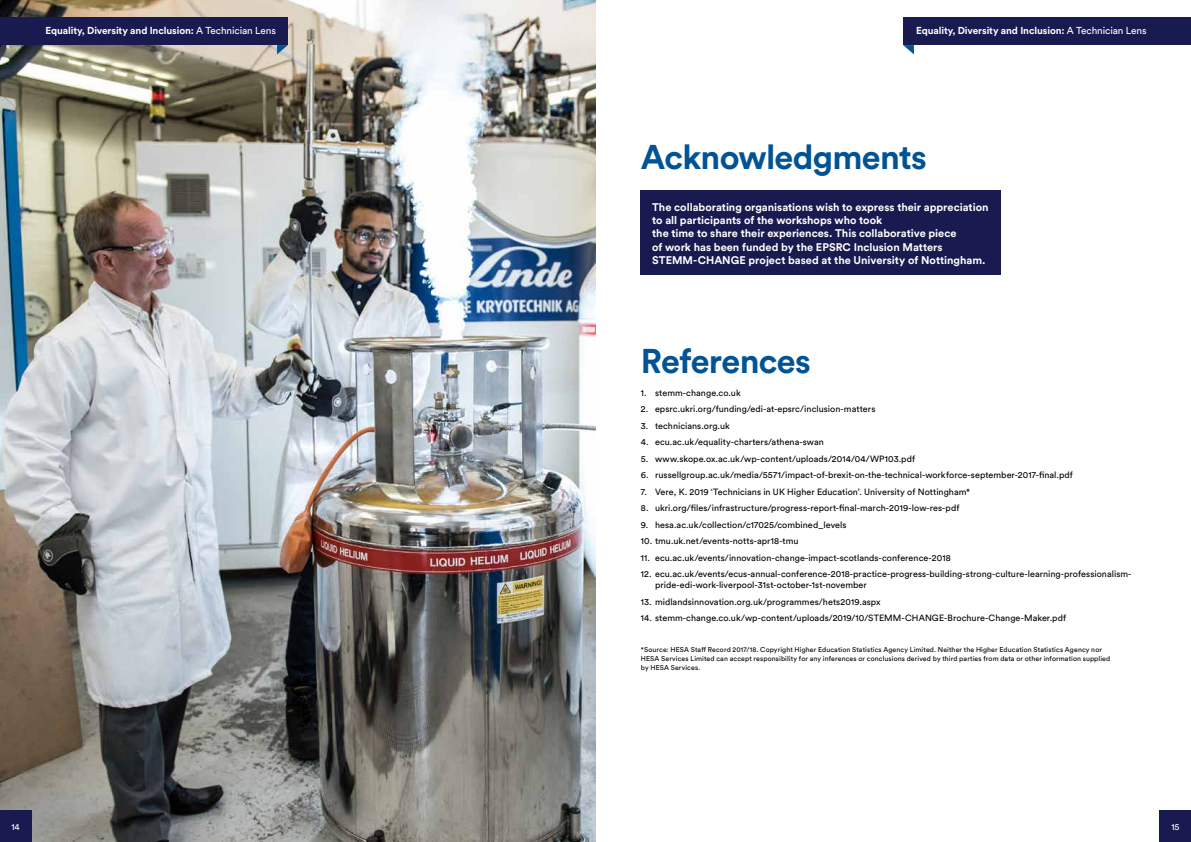
<style>
.page{position:relative;width:1191px;height:842px;background:#fff}
.page>*{position:absolute;margin:0;border:0;box-sizing:border-box;transform-origin:0 0}
.t1{font:700 34px "Circular Pro";letter-spacing:-.02em;color:#005496}
.t2{font:700 11px/13.2px "Circular Pro";color:#fff}
.t3{font:700 10px "Circular Pro";letter-spacing:-.01em;color:#fff}
.t4{font:9px/11px "Circular Pro";letter-spacing:.005em;color:#000}
.t5{font:9px "Circular Pro";color:#fff}
.t6{font:7px/9px "Circular Pro";letter-spacing:.015em;color:#000}
.s1{font-weight:400}
</style>
<div class="page">
<img style="left:0;top:0;width:595px;height:842px">
<div style="left:641px;top:191px;width:360px;height:84px;background:#191a50"></div>
<div style="left:0;top:811px;width:31px;height:31px;background:#191a50"></div>
<div style="left:1159px;top:811px;width:32px;height:31px;background:#191a50"></div>
<div style="left:0;top:18px;width:288px;height:27px;background:#191a50"></div>
<svg style="left:277px;top:45px;width:11px;height:9px"></svg>
<div style="left:903px;top:18px;width:288px;height:27px;background:#191a50"></div>
<svg style="left:903px;top:45px;width:11px;height:9px"></svg>
<p class="t3" style="left:46px;top:24px;width:232px">Equality, Diversity and Inclusion: <span class="s1">A Technician Lens</span></p>
<p class="t3" style="left:916px;top:24px;width:232px">Equality, Diversity and Inclusion: <span class="s1">A Technician Lens</span></p>
<h1 class="t1" style="left:641px;top:134px;width:287px">Acknowledgments</h1>
<p class="t2" style="left:652px;top:200px;width:338px">The collaborating organisations wish to express their appreciation to all participants of the workshops who took<br>the time to share their experiences. This collaborative piece<br>of work has been funded by the EPSRC Inclusion Matters STEMM-CHANGE project based at the University of Nottingham.</p>
<h1 class="t1" style="left:641px;top:338px;width:171px">References</h1>
<p class="t4" style="left:641px;top:387px;width:101px">1. stemm-change.co.uk</p>
<p class="t4" style="left:641px;top:403px;width:236px">2. epsrc.ukri.org/funding/edi-at-epsrc/inclusion-matters</p>
<p class="t4" style="left:641px;top:420px;width:90px">3. technicians.org.uk</p>
<p class="t4" style="left:641px;top:436px;width:184px">4. ecu.ac.uk/equality-charters/athena-swan</p>
<p class="t4" style="left:641px;top:453px;width:276px">5. www.skope.ox.ac.uk/wp-content/uploads/2014/04/WP103.pdf</p>
<p class="t4" style="left:641px;top:469px;width:433px">6. russellgroup.ac.uk/media/5571/impact-of-brexit-on-the-technical-workforce-september-2017-final.pdf</p>
<p class="t4" style="left:641px;top:486px;width:331px">7. Vere, K. 2019 ‘Technicians in UK Higher Education’. University of Nottingham*</p>
<p class="t4" style="left:641px;top:502px;width:320px">8. ukri.org/files/infrastructure/progress-report-final-march-2019-low-res-pdf</p>
<p class="t4" style="left:641px;top:519px;width:207px">9. hesa.ac.uk/collection/c17025/combined_levels</p>
<p class="t4" style="left:641px;top:535px;width:159px">10. tmu.uk.net/events-notts-apr18-tmu</p>
<p class="t4" style="left:641px;top:552px;width:311px">11. ecu.ac.uk/events/innovation-change-impact-scotlands-conference-2018</p>
<p class="t4" style="left:655px;top:568px;width:478px;text-indent:-14px">12. ecu.ac.uk/events/ecus-annual-conference-2018-practice-progress-building-strong-culture-learning-professionalism&shy;pride-edi-work-liverpool-31st-october-1st-november</p>
<p class="t4" style="left:641px;top:596px;width:241px">13. midlandsinnovation.org.uk/programmes/hets2019.aspx</p>
<p class="t4" style="left:641px;top:612px;width:427px">14. stemm-change.co.uk/wp-content/uploads/2019/10/STEMM-CHANGE-Brochure-Change-Maker.pdf</p>
<p class="t6" style="left:641px;top:645px;width:471px">*Source: HESA Staff Record 2017/18. Copyright Higher Education Statistics Agency Limited. Neither the Higher Education Statistics Agency nor<br>HESA Services Limited can accept responsibility for any inferences or conclusions derived by third parties from data or other information supplied by HESA Services.</p>
<p class="t5" style="left:11px;top:821px;width:10px">14</p>
<p class="t5" style="left:1171px;top:821px;width:10px">15</p>
</div>
